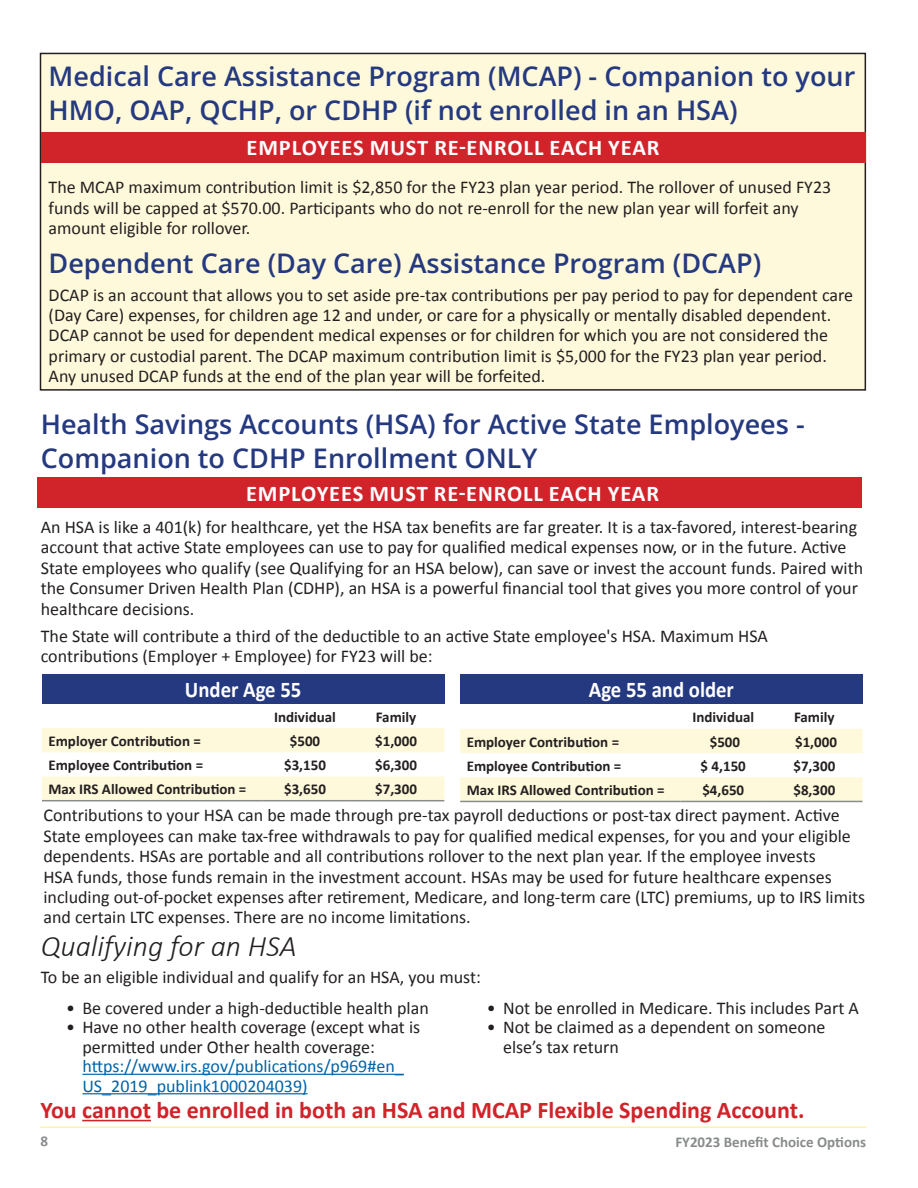
<style>
.page{position:relative;width:918px;height:1188px;background:#fff}
.page>*{position:absolute;margin:0;border:0;box-sizing:border-box;transform-origin:0 0}
.t1{font:italic 300 30px "Calibri";color:#231f20}
.Header2{font:27px/34.5px "Open Sans";color:#253980}
.BodyText_12_13{font:700 24px "Calibri";color:#d1232a}
.Table_Header_White{font:700 22.5px "Calibri";letter-spacing:.03em;color:#fff}
.Table_Header_White-2{font:700 22.5px "Calibri";color:#fff;scale:.92 1}
.BodyText_12_13-2{font:18px/20.4px "Calibri";color:#231f20}
.BodyText_BlackBullet{font:18px/19.5px "Calibri";color:#231f20}
.TableText_10pt{font:700 15px "Calibri";color:#231f20}
.t2{font:700 15px "Calibri";color:#898c8d}
.s1{color:#0163a7}
</style>
<div class="page">
<hr style="left:40px;top:1126px;width:826px;height:2px;background:#fff2aa">
<div style="left:37px;top:478px;width:825px;height:30px;background:#d1232a"></div>
<hr style="left:82px;top:1074px;width:322px;height:1px;background:#0163a7">
<hr style="left:82px;top:1093px;width:226px;height:1px;background:#0163a7">
<hr style="left:82px;top:1120px;width:69px;height:1px;background:#d1232a">
<div style="left:42px;top:674px;width:402px;height:30px;background:#253980"></div>
<svg style="left:42px;top:728px;width:402px;height:72px"></svg>
<hr style="left:42px;top:800px;width:220px;height:1px;background:#898c8d">
<hr style="left:262px;top:800px;width:86px;height:1px;background:#898c8d">
<hr style="left:348px;top:800px;width:96px;height:1px;background:#898c8d">
<div style="left:460px;top:674px;width:403px;height:30px;background:#253980"></div>
<svg style="left:460px;top:729px;width:403px;height:72px"></svg>
<hr style="left:460px;top:801px;width:220px;height:1px;background:#898c8d">
<hr style="left:680px;top:801px;width:86px;height:1px;background:#898c8d">
<hr style="left:766px;top:801px;width:97px;height:1px;background:#898c8d">
<div style="left:40px;top:53px;width:825px;height:337px;background:#fef9da"></div>
<div style="left:40px;top:53px;width:826px;height:338px;border:2px solid #231f20"></div>
<div style="left:41px;top:133px;width:825px;height:30px;background:#d1232a"></div>
<h2 class="Header2" style="left:49px;top:58px;width:808px">Medical Care Assistance Program (MCAP) - Companion to your<br>HMO, OAP, QCHP, or CDHP (if not enrolled in an HSA)</h2>
<h3 class="Table_Header_White" style="left:247px;top:132px;width:415px">EMPLOYEES MUST RE-ENROLL EACH YEAR</h3>
<p class="BodyText_12_13-2" style="left:49px;top:177px;width:784px">The MCAP maximum contribution limit is $2,850 for the FY23 plan year period. The rollover of unused FY23 funds will be capped at $570.00. Participants who do not re‐enroll for the new plan year will forfeit any amount eligible for rollover.</p>
<h2 class="Header2" style="left:49px;top:246px;width:714px">Dependent Care (Day Care) Assistance Program (DCAP)</h2>
<p class="BodyText_12_13-2" style="left:49px;top:284px;width:806px">DCAP is an account that allows you to set aside pre‐tax contributions per pay period to pay for dependent care (Day Care) expenses, for children age 12 and under, or care for a physically or mentally disabled dependent.<br>DCAP cannot be used for dependent medical expenses or for children for which you are not considered the primary or custodial parent. The DCAP maximum contribution limit is $5,000 for the FY23 plan year period.<br>Any unused DCAP funds at the end of the plan year will be forfeited.</p>
<h2 class="Header2" style="left:41px;top:406px;width:765px">Health Savings Accounts (HSA) for Active State Employees -<br>Companion to CDHP Enrollment ONLY</h2>
<h3 class="Table_Header_White" style="left:246px;top:477px;width:415px">EMPLOYEES MUST RE-ENROLL EACH YEAR</h3>
<p class="BodyText_12_13-2" style="left:41px;top:516px;width:824px">An HSA is like a 401(k) for healthcare, yet the HSA tax benefits are far greater. It is a tax‐favored, interest-bearing account that active State employees can use to pay for qualified medical expenses now, or in the future. Active State employees who qualify (see Qualifying for an HSA below), can save or invest the account funds. Paired with the Consumer Driven Health Plan (CDHP), an HSA is a powerful financial tool that gives you more control of your healthcare decisions.</p>
<p class="BodyText_12_13-2" style="left:41px;top:625px;width:729px">The State will contribute a third of the deductible to an active State employee's HSA. Maximum HSA contributions (Employer + Employee) for FY23 will be:</p>
<p class="Table_Header_White-2" style="left:185px;top:674px;width:128px">Under Age 55</p>
<p class="TableText_10pt" style="left:274px;top:706px;width:63px">Individual</p>
<p class="TableText_10pt" style="left:376px;top:706px;width:42px">Family</p>
<p class="TableText_10pt" style="left:48px;top:730px;width:154px">Employer Contribution =</p>
<p class="TableText_10pt" style="left:290px;top:730px;width:32px">$500</p>
<p class="TableText_10pt" style="left:375px;top:730px;width:43px">$1,000</p>
<p class="TableText_10pt" style="left:48px;top:754px;width:156px">Employee Contribution =</p>
<p class="TableText_10pt" style="left:284px;top:754px;width:43px">$3,150</p>
<p class="TableText_10pt" style="left:375px;top:754px;width:43px">$6,300</p>
<p class="TableText_10pt" style="left:48px;top:779px;width:199px">Max IRS Allowed Contribution =</p>
<p class="TableText_10pt" style="left:284px;top:779px;width:43px">$3,650</p>
<p class="TableText_10pt" style="left:375px;top:779px;width:43px">$7,300</p>
<p class="Table_Header_White-2" style="left:589px;top:674px;width:159px">Age 55 and older</p>
<p class="TableText_10pt" style="left:692px;top:707px;width:63px">Individual</p>
<p class="TableText_10pt" style="left:794px;top:707px;width:42px">Family</p>
<p class="TableText_10pt" style="left:467px;top:731px;width:154px">Employer Contribution =</p>
<p class="TableText_10pt" style="left:710px;top:731px;width:32px">$500</p>
<p class="TableText_10pt" style="left:795px;top:731px;width:43px">$1,000</p>
<p class="TableText_10pt" style="left:467px;top:755px;width:156px">Employee Contribution =</p>
<p class="TableText_10pt" style="left:701px;top:755px;width:47px">$ 4,150</p>
<p class="TableText_10pt" style="left:793px;top:755px;width:43px">$7,300</p>
<p class="TableText_10pt" style="left:467px;top:779px;width:199px">Max IRS Allowed Contribution =</p>
<p class="TableText_10pt" style="left:702px;top:779px;width:43px">$4,650</p>
<p class="TableText_10pt" style="left:793px;top:779px;width:43px">$8,300</p>
<p class="BodyText_12_13-2" style="left:43px;top:805px;width:823px">Contributions to your HSA can be made through pre-tax payroll deductions or post-tax direct payment. Active State employees can make tax‐free withdrawals to pay for qualified medical expenses, for you and your eligible dependents. HSAs are portable and all contributions rollover to the next plan year. If the employee invests<br>HSA funds, those funds remain in the investment account. HSAs may be used for future healthcare expenses including out‐of‐pocket expenses after retirement, Medicare, and long‐term care (LTC) premiums, up to IRS limits and certain LTC expenses. There are no income limitations.</p>
<h3 class="t1" style="left:41px;top:928px;width:257px">Qualifying for an HSA</h3>
<p class="BodyText_12_13-2" style="left:41px;top:967px;width:442px">To be an eligible individual and qualify for an HSA, you must:</p>
<p class="BodyText_BlackBullet" style="left:66px;top:998px;width:364px">• Be covered under a high-deductible health plan</p>
<p class="BodyText_BlackBullet" style="left:82px;top:1017px;width:339px;text-indent:-16px">• Have no other health coverage (except what is permitted under Other health coverage: <span class="s1">https://www.irs.gov/publications/p969#en_ US_2019_publink1000204039)</span></p>
<p class="BodyText_BlackBullet" style="left:487px;top:998px;width:373px">• Not be enrolled in Medicare. This includes Part A</p>
<p class="BodyText_BlackBullet" style="left:503px;top:1017px;width:324px;text-indent:-16px">• Not be claimed as a dependent on someone else’s tax return</p>
<p class="BodyText_12_13" style="left:40px;top:1093px;width:766px">You cannot be enrolled in both an HSA and MCAP Flexible Spending Account.</p>
<p class="t2" style="left:40px;top:1131px;width:9px">8</p>
<p class="t2" style="left:675px;top:1132px;width:192px">FY2023 Benefit Choice Options</p>
</div>
